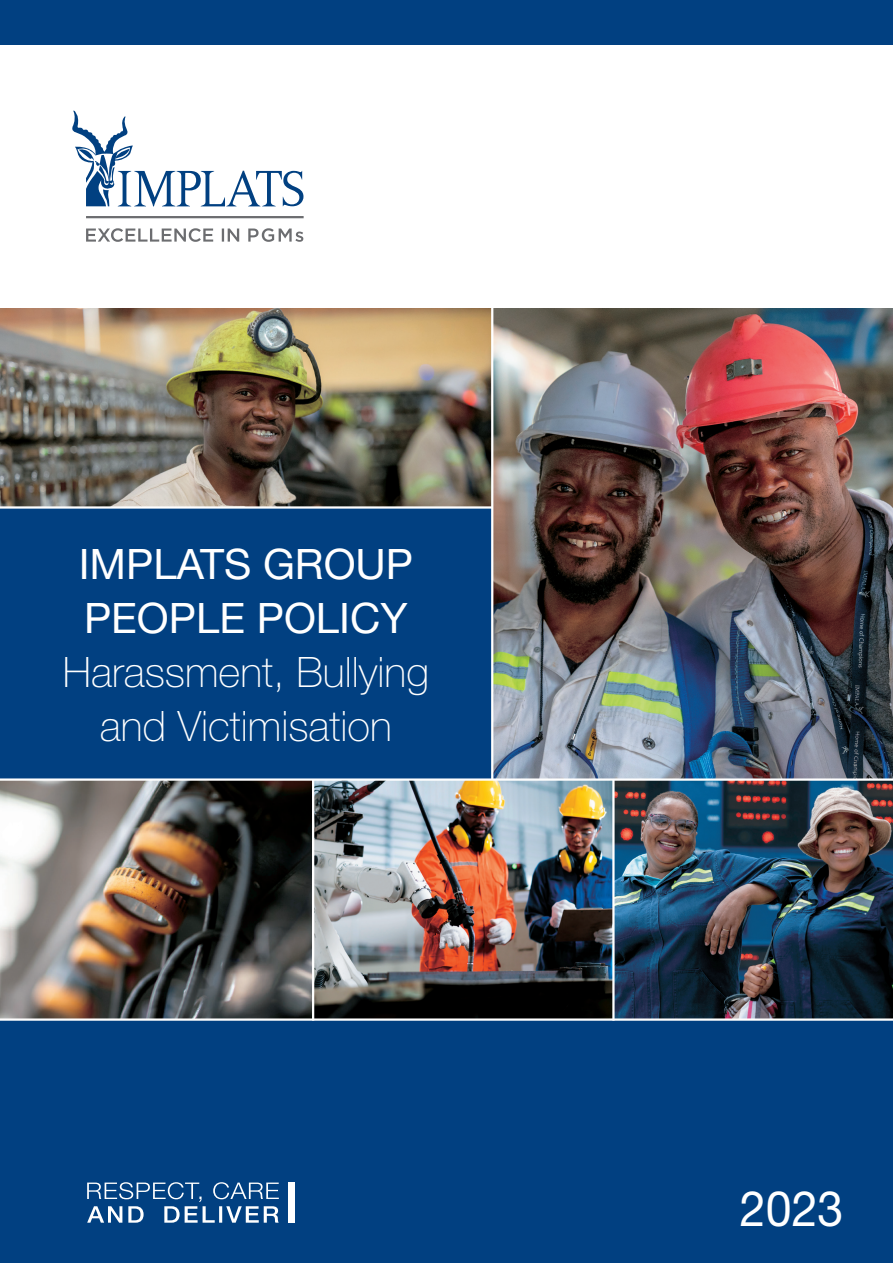
<style>
.page{position:relative;width:893px;height:1263px;background:#fff}
.page>*{position:absolute;margin:0;border:0;box-sizing:border-box;transform-origin:0 0}
.t1{font:49.05px "Helvetica Neue LT Std";color:#fff;scale:.95 1}
.t2{font:100 42px/54px "Helvetica Neue LT Std";color:#fff;text-align:center}
.t3{font:42px/54px "Helvetica Neue LT Std";color:#fff}
</style>
<div class="page">
<div style="left:0;top:309px;width:893px;height:954px;background:#014081"></div>
<img style="left:493px;top:308px;width:400px;height:470px">
<img style="left:0;top:781px;width:893px;height:237px">
<img style="left:0;top:309px;width:491px;height:197px">
<hr style="left:0;top:506px;width:493px;height:3px;background:#fff">
<hr style="left:491px;top:302px;width:2px;height:478px;background:#fff">
<hr style="left:312px;top:780px;width:2px;height:240px;background:#fff">
<hr style="left:612px;top:780px;width:3px;height:240px;background:#fff">
<hr style="left:0;top:778px;width:893px;height:3px;background:#fff">
<svg style="left:87px;top:1182px;width:192px;height:41px"></svg>
<div style="left:288px;top:1182px;width:7px;height:41px;background:#fff"></div>
<hr style="left:86px;top:216px;width:218px;height:2px;background:#6c6d70">
<svg style="left:72px;top:110px;width:231px;height:96px"></svg>
<svg style="left:86px;top:228px;width:217px;height:14px"></svg>
<div style="left:0;top:0;width:893px;height:45px;background:#014081"></div>
<hr style="left:0;top:1018px;width:893px;height:3px;background:#fff">
<p class="t3" style="left:79px;top:536px;width:336px">IMPLATS GROUP<br>PEOPLE POLICY</p>
<p class="t2" style="left:63px;top:645px;width:367px">Harassment, Bullying and Victimisation</p>
<p class="t1" style="left:740px;top:1179px;width:110px">2023</p>
</div>
